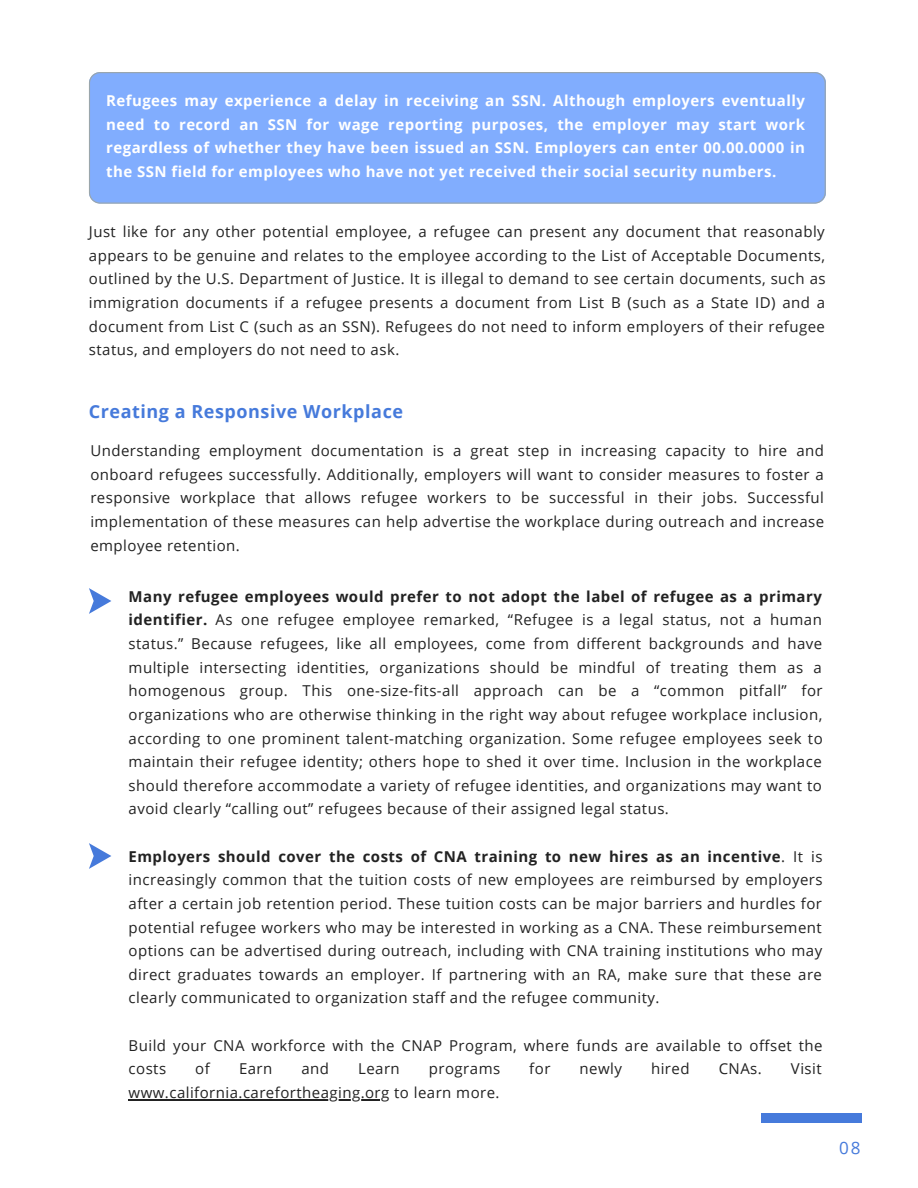
<style>
.page{position:relative;width:918px;height:1188px;background:#fff}
.page>*{position:absolute;margin:0;border:0;box-sizing:border-box;transform-origin:0 0}
.t1{font:700 18px "Open Sans";letter-spacing:.03em;color:#467adb}
.t2{font:17.1px "Open Sans";color:#467adb}
.t3{font:15px/23.7px "Open Sans";letter-spacing:.03em;color:#222;text-align:justify}
.t4{font:700 15px/23.7px "Open Sans";letter-spacing:.03em;color:#fff;text-align:justify}
.s1{font-weight:700}
</style>
<div class="page">
<div style="left:761px;top:1113px;width:100px;height:9px;background:#467adb"></div>
<div style="left:89px;top:72px;width:737px;height:132px;background:#81adfe"></div>
<svg style="left:89px;top:588px;width:22px;height:26px"></svg>
<hr style="left:129px;top:1099px;width:261px;height:1px;background:#222">
<svg style="left:89px;top:843px;width:22px;height:26px"></svg>
<p class="t4" style="left:106px;top:89px;width:700px">Refugees may experience a delay in receiving an SSN. Although employers eventually need to record an SSN for wage reporting purposes, the employer may start work regardless of whether they have been issued an SSN. Employers can enter 00.00.0000 in the SSN field for employees who have not yet received their social security numbers.</p>
<p class="t3" style="left:89px;top:220px;width:738px">Just like for any other potential employee, a refugee can present any document that reasonably appears to be genuine and relates to the employee according to the List of Acceptable Documents, outlined by the U.S. Department of Justice. It is illegal to demand to see certain documents, such as immigration documents if a refugee presents a document from List B (such as a State ID) and a document from List C (such as an SSN). Refugees do not need to inform employers of their refugee status, and employers do not need to ask.</p>
<p class="t1" style="left:89px;top:399px;width:316px">Creating a Responsive Workplace</p>
<p class="t3" style="left:90px;top:439px;width:735px">Understanding employment documentation is a great step in increasing capacity to hire and onboard refugees successfully. Additionally, employers will want to consider measures to foster a responsive workplace that allows refugee workers to be successful in their jobs. Successful implementation of these measures can help advertise the workplace during outreach and increase employee retention.</p>
<p class="t3" style="left:129px;top:584px;width:696px"><span class="s1">Many refugee employees would prefer to not adopt the label of refugee as a primary identifier.</span> As one refugee employee remarked, “Refugee is a legal status, not a human status.” Because refugees, like all employees, come from different backgrounds and have multiple intersecting identities, organizations should be mindful of treating them as a homogenous group. This one-size-fits-all approach can be a “common pitfall” for organizations who are otherwise thinking in the right way about refugee workplace inclusion, according to one prominent talent-matching organization. Some refugee employees seek to maintain their refugee identity; others hope to shed it over time. Inclusion in the workplace should therefore accommodate a variety of refugee identities, and organizations may want to avoid clearly “calling out” refugees because of their assigned legal status.</p>
<p class="t3" style="left:129px;top:844px;width:696px"><span class="s1">Employers should cover the costs of CNA training to new hires as an incentive</span>. It is increasingly common that the tuition costs of new employees are reimbursed by employers after a certain job retention period. These tuition costs can be major barriers and hurdles for potential refugee workers who may be interested in working as a CNA. These reimbursement options can be advertised during outreach, including with CNA training institutions who may direct graduates towards an employer. If partnering with an RA, make sure that these are clearly communicated to organization staff and the refugee community.</p>
<p class="t3" style="left:129px;top:1033px;width:695px">Build your CNA workforce with the CNAP Program, where funds are available to offset the costs</p>
<p class="t3" style="left:195px;top:1057px;width:16px">of</p>
<p class="t3" style="left:239px;top:1057px;width:35px">Earn</p>
<p class="t3" style="left:301px;top:1057px;width:29px">and</p>
<p class="t3" style="left:358px;top:1057px;width:43px">Learn</p>
<p class="t3" style="left:429px;top:1057px;width:73px">programs</p>
<p class="t3" style="left:529px;top:1057px;width:23px">for</p>
<p class="t3" style="left:580px;top:1057px;width:44px">newly</p>
<p class="t3" style="left:651px;top:1057px;width:40px">hired</p>
<p class="t3" style="left:719px;top:1057px;width:45px">CNAs.</p>
<p class="t3" style="left:791px;top:1057px;width:32px">Visit</p>
<p class="t3" style="left:129px;top:1080px;width:372px">www.california.carefortheaging.org to learn more.</p>
<p class="t2" style="left:839px;top:1136px;width:23px">08</p>
</div>
